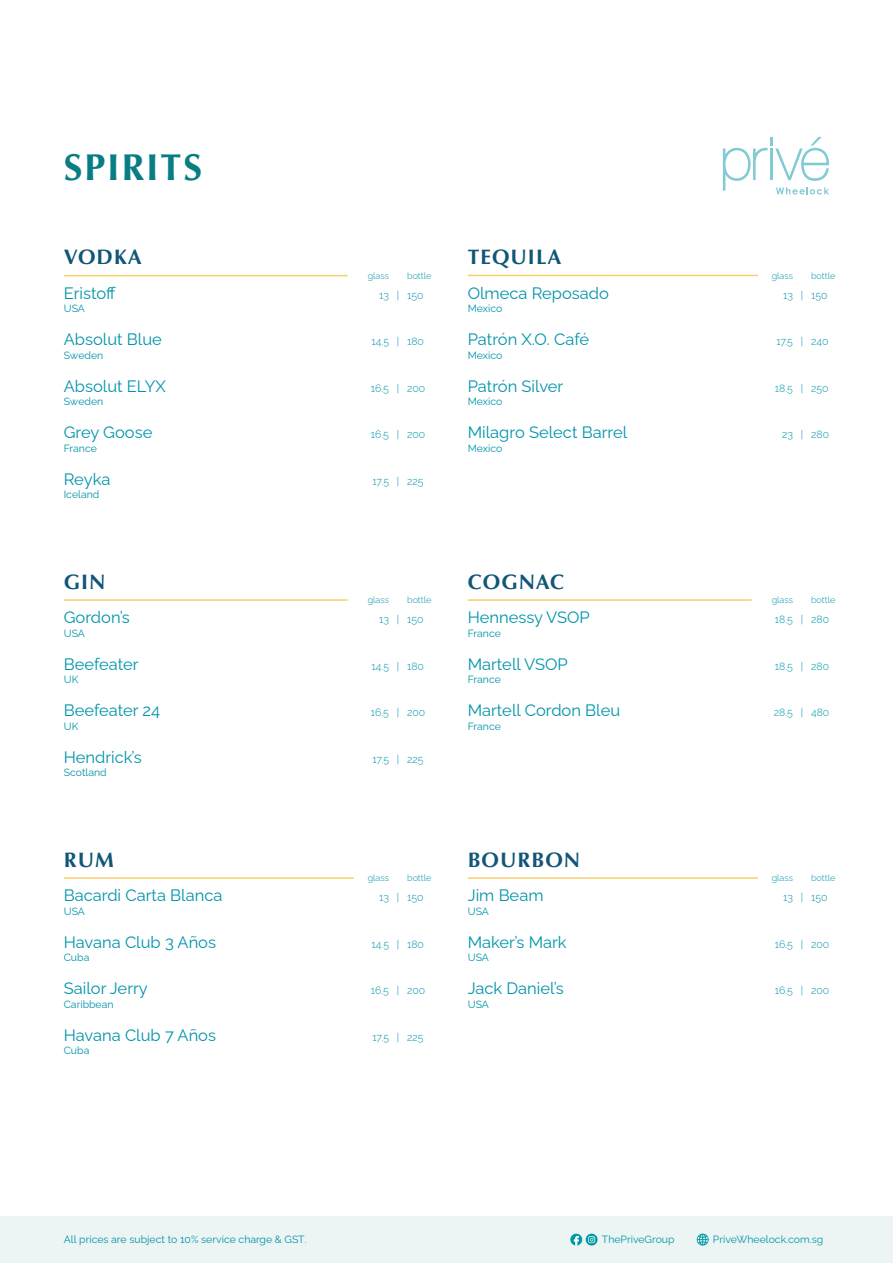
<style>
.page{position:relative;width:893px;height:1263px;background:#fff}
.page>*{position:absolute;margin:0;border:0;box-sizing:border-box;transform-origin:0 0}
.t1{font:700 37.5px "Optima";letter-spacing:.05em;color:#087e84}
.t2{font:700 21px "Optima";letter-spacing:.05em;color:#125677}
.t3{font:100 16.5px "Raleway";color:#0094aa}
.t4{font:100 10.5px "Raleway";color:#0094aa}
.t5{font:100 10.5px "Raleway";color:#009aa7}
.t6{font:100 9px "Raleway";color:#0094aa}
</style>
<div class="page">
<div style="left:0;top:1216px;width:893px;height:47px;background:#edf4f4"></div>
<svg style="left:697px;top:1233px;width:12px;height:12px"></svg>
<svg style="left:586px;top:1233px;width:12px;height:12px"></svg>
<svg style="left:588px;top:1236px;width:7px;height:7px"></svg>
<svg style="left:570px;top:1233px;width:12px;height:12px"></svg>
<hr style="left:64px;top:877px;width:290px;height:2px;background:#f9cf6c">
<hr style="left:468px;top:877px;width:290px;height:2px;background:#f9cf6c">
<hr style="left:64px;top:599px;width:284px;height:2px;background:#f9cf6c">
<hr style="left:468px;top:599px;width:283px;height:2px;background:#f9cf6c">
<hr style="left:468px;top:275px;width:290px;height:1px;background:#f9cf6c">
<hr style="left:64px;top:275px;width:284px;height:1px;background:#f9cf6c">
<svg style="left:723px;top:137px;width:106px;height:57px"></svg>
<h1 class="t1" style="left:64px;top:145px;width:140px">SPIRITS</h1>
<h2 class="t2" style="left:64px;top:245px;width:80px">VODKA</h2>
<h3 class="t3" style="left:64px;top:280px;width:54px">Eristoff</h3>
<p class="t4" style="left:64px;top:300px;width:23px">USA</p>
<h3 class="t3" style="left:64px;top:326px;width:100px">Absolut Blue</h3>
<p class="t4" style="left:64px;top:347px;width:41px">Sweden</p>
<h3 class="t3" style="left:64px;top:373px;width:104px">Absolut ELYX</h3>
<p class="t4" style="left:64px;top:393px;width:41px">Sweden</p>
<h3 class="t3" style="left:64px;top:419px;width:90px">Grey Goose</h3>
<p class="t4" style="left:64px;top:440px;width:35px">France</p>
<h3 class="t3" style="left:64px;top:466px;width:48px">Reyka</h3>
<p class="t4" style="left:64px;top:486px;width:37px">Iceland</p>
<h2 class="t2" style="left:64px;top:569px;width:43px">GIN</h2>
<h3 class="t3" style="left:64px;top:604px;width:68px">Gordon’s</h3>
<p class="t4" style="left:64px;top:625px;width:23px">USA</p>
<h3 class="t3" style="left:64px;top:651px;width:76px">Beefeater</h3>
<p class="t4" style="left:64px;top:671px;width:16px">UK</p>
<h3 class="t3" style="left:64px;top:697px;width:98px">Beefeater 24</h3>
<p class="t4" style="left:64px;top:718px;width:16px">UK</p>
<h3 class="t3" style="left:64px;top:744px;width:79px">Hendrick’s</h3>
<p class="t4" style="left:64px;top:764px;width:44px">Scotland</p>
<h2 class="t2" style="left:64px;top:847px;width:51px">RUM</h2>
<h3 class="t3" style="left:64px;top:882px;width:160px">Bacardi Carta Blanca</h3>
<p class="t4" style="left:64px;top:903px;width:23px">USA</p>
<h3 class="t3" style="left:64px;top:929px;width:154px">Havana Club 3 Años</h3>
<p class="t4" style="left:64px;top:949px;width:27px">Cuba</p>
<h3 class="t3" style="left:64px;top:975px;width:86px">Sailor Jerry</h3>
<p class="t4" style="left:64px;top:996px;width:51px">Caribbean</p>
<h3 class="t3" style="left:64px;top:1022px;width:154px">Havana Club 7 Años</h3>
<p class="t4" style="left:64px;top:1042px;width:27px">Cuba</p>
<p class="t6" style="left:368px;top:269px;width:23px">glass</p>
<p class="t6" style="left:407px;top:269px;width:26px">bottle</p>
<p class="t4" style="left:379px;top:287px;width:11px">13</p>
<p class="t4" style="left:372px;top:333px;width:19px">14.5</p>
<p class="t4" style="left:371px;top:380px;width:20px">16.5</p>
<p class="t4" style="left:371px;top:426px;width:20px">16.5</p>
<p class="t4" style="left:372px;top:473px;width:18px">17.5</p>
<p class="t4" style="left:397px;top:287px;width:4px">|</p>
<p class="t4" style="left:397px;top:333px;width:4px">|</p>
<p class="t4" style="left:397px;top:380px;width:4px">|</p>
<p class="t4" style="left:397px;top:426px;width:4px">|</p>
<p class="t4" style="left:397px;top:473px;width:4px">|</p>
<p class="t4" style="left:407px;top:287px;width:18px">150</p>
<p class="t4" style="left:407px;top:333px;width:18px">180</p>
<p class="t4" style="left:407px;top:380px;width:20px">200</p>
<p class="t4" style="left:407px;top:426px;width:20px">200</p>
<p class="t4" style="left:407px;top:473px;width:18px">225</p>
<p class="t6" style="left:368px;top:593px;width:23px">glass</p>
<p class="t6" style="left:407px;top:593px;width:26px">bottle</p>
<p class="t4" style="left:379px;top:611px;width:11px">13</p>
<p class="t4" style="left:372px;top:658px;width:19px">14.5</p>
<p class="t4" style="left:371px;top:704px;width:20px">16.5</p>
<p class="t4" style="left:372px;top:751px;width:18px">17.5</p>
<p class="t4" style="left:397px;top:611px;width:4px">|</p>
<p class="t4" style="left:397px;top:658px;width:4px">|</p>
<p class="t4" style="left:397px;top:704px;width:4px">|</p>
<p class="t4" style="left:397px;top:751px;width:4px">|</p>
<p class="t4" style="left:407px;top:611px;width:18px">150</p>
<p class="t4" style="left:407px;top:658px;width:18px">180</p>
<p class="t4" style="left:407px;top:704px;width:20px">200</p>
<p class="t4" style="left:407px;top:751px;width:18px">225</p>
<p class="t6" style="left:368px;top:871px;width:23px">glass</p>
<p class="t6" style="left:407px;top:871px;width:26px">bottle</p>
<p class="t4" style="left:379px;top:889px;width:11px">13</p>
<p class="t4" style="left:372px;top:936px;width:19px">14.5</p>
<p class="t4" style="left:371px;top:982px;width:20px">16.5</p>
<p class="t4" style="left:372px;top:1029px;width:18px">17.5</p>
<p class="t4" style="left:397px;top:889px;width:4px">|</p>
<p class="t4" style="left:397px;top:936px;width:4px">|</p>
<p class="t4" style="left:397px;top:982px;width:4px">|</p>
<p class="t4" style="left:397px;top:1029px;width:4px">|</p>
<p class="t4" style="left:407px;top:889px;width:18px">150</p>
<p class="t4" style="left:407px;top:936px;width:18px">180</p>
<p class="t4" style="left:407px;top:982px;width:20px">200</p>
<p class="t4" style="left:407px;top:1029px;width:18px">225</p>
<h2 class="t2" style="left:468px;top:245px;width:95px">TEQUILA</h2>
<h3 class="t3" style="left:468px;top:280px;width:143px">Olmeca Reposado</h3>
<p class="t4" style="left:468px;top:300px;width:36px">Mexico</p>
<h3 class="t3" style="left:468px;top:326px;width:123px">Patrón X.O. Café</h3>
<p class="t4" style="left:468px;top:347px;width:36px">Mexico</p>
<h3 class="t3" style="left:468px;top:373px;width:97px">Patrón Silver</h3>
<p class="t4" style="left:468px;top:393px;width:36px">Mexico</p>
<h3 class="t3" style="left:468px;top:419px;width:161px">Milagro Select Barrel</h3>
<p class="t4" style="left:468px;top:440px;width:36px">Mexico</p>
<h2 class="t2" style="left:468px;top:569px;width:98px">COGNAC</h2>
<h3 class="t3" style="left:468px;top:604px;width:124px">Hennessy VSOP</h3>
<p class="t4" style="left:468px;top:625px;width:35px">France</p>
<h3 class="t3" style="left:468px;top:651px;width:101px">Martell VSOP</h3>
<p class="t4" style="left:468px;top:671px;width:35px">France</p>
<h3 class="t3" style="left:468px;top:697px;width:154px">Martell Cordon Bleu</h3>
<p class="t4" style="left:468px;top:718px;width:35px">France</p>
<h2 class="t2" style="left:468px;top:847px;width:114px">BOURBON</h2>
<h3 class="t3" style="left:468px;top:882px;width:77px">Jim Beam</h3>
<p class="t4" style="left:468px;top:903px;width:23px">USA</p>
<h3 class="t3" style="left:468px;top:929px;width:100px">Maker’s Mark</h3>
<p class="t4" style="left:468px;top:949px;width:23px">USA</p>
<h3 class="t3" style="left:468px;top:975px;width:98px">Jack Daniel’s</h3>
<p class="t4" style="left:468px;top:996px;width:23px">USA</p>
<p class="t6" style="left:772px;top:268px;width:23px">glass</p>
<p class="t6" style="left:811px;top:268px;width:26px">bottle</p>
<p class="t4" style="left:783px;top:287px;width:11px">13</p>
<p class="t4" style="left:776px;top:333px;width:18px">17.5</p>
<p class="t4" style="left:775px;top:380px;width:20px">18.5</p>
<p class="t4" style="left:782px;top:426px;width:12px">23</p>
<p class="t4" style="left:801px;top:287px;width:4px">|</p>
<p class="t4" style="left:801px;top:333px;width:4px">|</p>
<p class="t4" style="left:801px;top:380px;width:4px">|</p>
<p class="t4" style="left:801px;top:426px;width:4px">|</p>
<p class="t4" style="left:811px;top:287px;width:18px">150</p>
<p class="t4" style="left:811px;top:333px;width:19px">240</p>
<p class="t4" style="left:811px;top:380px;width:19px">250</p>
<p class="t4" style="left:811px;top:426px;width:19px">280</p>
<p class="t6" style="left:772px;top:593px;width:23px">glass</p>
<p class="t6" style="left:811px;top:593px;width:26px">bottle</p>
<p class="t4" style="left:775px;top:611px;width:20px">18.5</p>
<p class="t4" style="left:775px;top:658px;width:20px">18.5</p>
<p class="t4" style="left:774px;top:704px;width:21px">28.5</p>
<p class="t4" style="left:801px;top:611px;width:4px">|</p>
<p class="t4" style="left:801px;top:658px;width:4px">|</p>
<p class="t4" style="left:801px;top:704px;width:4px">|</p>
<p class="t4" style="left:811px;top:611px;width:19px">280</p>
<p class="t4" style="left:811px;top:658px;width:19px">280</p>
<p class="t4" style="left:811px;top:704px;width:20px">480</p>
<p class="t6" style="left:772px;top:871px;width:23px">glass</p>
<p class="t6" style="left:811px;top:871px;width:26px">bottle</p>
<p class="t4" style="left:783px;top:889px;width:11px">13</p>
<p class="t4" style="left:775px;top:936px;width:20px">16.5</p>
<p class="t4" style="left:775px;top:982px;width:20px">16.5</p>
<p class="t4" style="left:801px;top:889px;width:4px">|</p>
<p class="t4" style="left:801px;top:936px;width:4px">|</p>
<p class="t4" style="left:801px;top:982px;width:4px">|</p>
<p class="t4" style="left:811px;top:889px;width:18px">150</p>
<p class="t4" style="left:811px;top:936px;width:20px">200</p>
<p class="t4" style="left:811px;top:982px;width:20px">200</p>
<p class="t4" style="left:64px;top:1231px;width:244px">All prices are subject to 10% service charge &amp; GST.</p>
<p class="t5" style="left:602px;top:1231px;width:74px">ThePriveGroup</p>
<p class="t5" style="left:713px;top:1231px;width:112px">PriveWheelock.com.sg</p>
</div>
